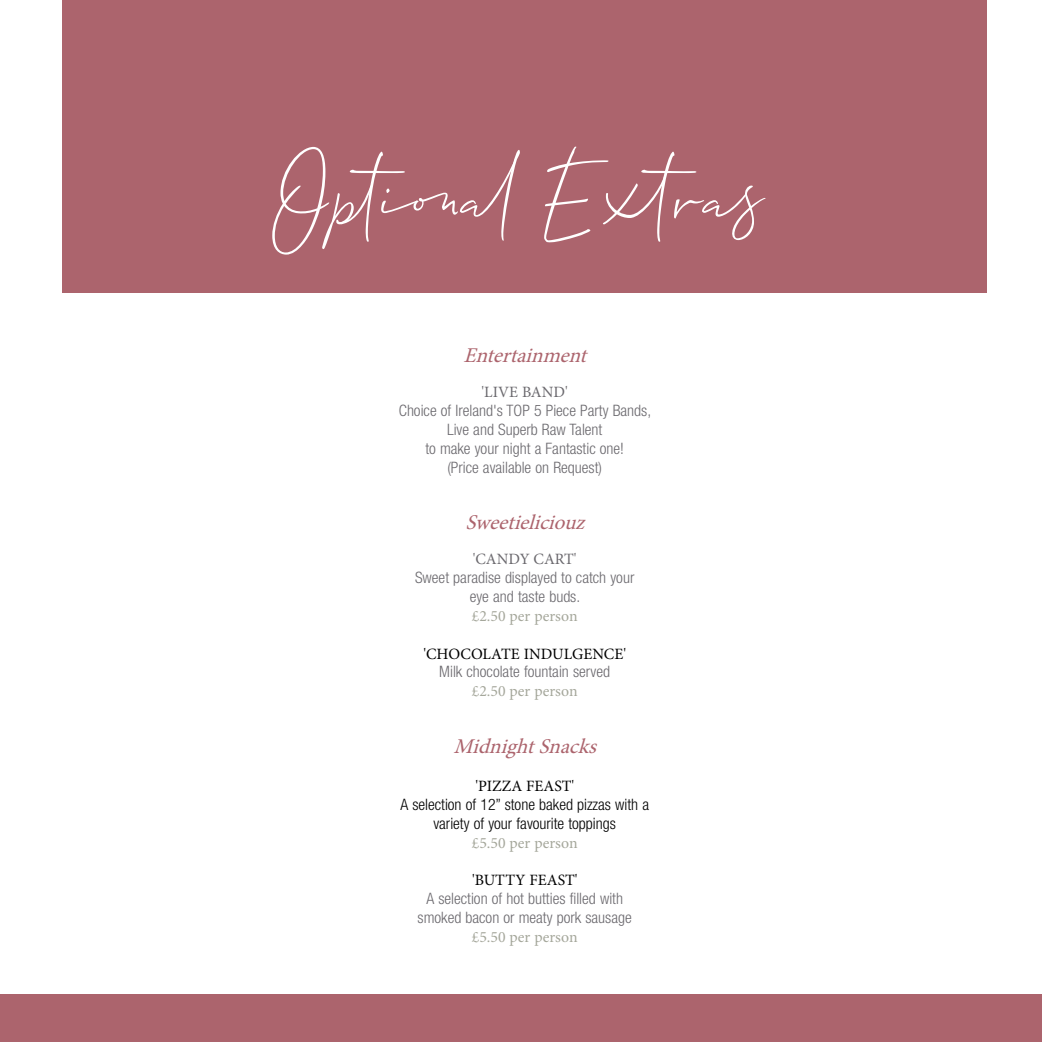
<style>
.page{position:relative;width:1042px;height:1042px;background:#fff}
.page>*{position:absolute;margin:0;border:0;box-sizing:border-box;transform-origin:0 0}
.t1{font:106.75px "Allison Script";color:#fff}
.t2{font:italic 21px "Minion Pro";color:#ac646d}
.t3{font:300 condensed 15.75px/18.9px "Helvetica Neue LT Std";color:#6b696e;text-align:center}
.t4{font:300 condensed 15.75px/18.9px "Helvetica Neue LT Std";color:#000;text-align:center}
.t5{font:15.75px "Minion Pro";color:#a5a79b}
.t6{font:15.75px "Minion Pro";color:#000}
.t7{font:15.75px "Minion Pro";color:#6b696e}
</style>
<div class="page">
<div style="left:62px;top:0;width:924px;height:293px;background:#ac646d"></div>
<div style="left:0;top:994px;width:1042px;height:48px;background:#ac646d"></div>
<h1 class="t1" style="left:275px;top:115px;width:490px">Optional Extras</h1>
<h2 class="t2" style="left:463px;top:341px;width:132px">Entertainment</h2>
<p class="t7" style="left:482px;top:381px;width:88px">'LIVE BAND'</p>
<p class="t3" style="left:399px;top:401px;width:254px">Choice of Ireland's TOP 5 Piece Party Bands, Live and Superb Raw Talent<br>to make your night a Fantastic one!<br>(Price available on Request)</p>
<h2 class="t2" style="left:465px;top:508px;width:128px">Sweetieliciouz</h2>
<p class="t7" style="left:473px;top:548px;width:105px">'CANDY CART'</p>
<p class="t3" style="left:415px;top:568px;width:221px">Sweet paradise displayed to catch your eye and taste buds.</p>
<p class="t5" style="left:472px;top:605px;width:107px">£2.50 per person</p>
<p class="t6" style="left:423px;top:643px;width:204px">'CHOCOLATE INDULGENCE'</p>
<p class="t3" style="left:439px;top:662px;width:172px">Milk chocolate fountain served</p>
<p class="t5" style="left:472px;top:681px;width:107px">£2.50 per person</p>
<h2 class="t2" style="left:453px;top:732px;width:152px">MidnightSnacks</h2>
<p class="t6" style="left:475px;top:775px;width:100px">'PIZZA FEAST'</p>
<p class="t4" style="left:400px;top:794px;width:250px">A selection of 12” stone baked pizzas with a variety of your favourite toppings</p>
<p class="t5" style="left:472px;top:832px;width:107px">£5.50 per person</p>
<p class="t6" style="left:472px;top:870px;width:107px">'BUTTY FEAST'</p>
<p class="t3" style="left:418px;top:889px;width:216px">A selection of hot butties filled with smoked bacon or meaty pork sausage</p>
<p class="t5" style="left:472px;top:926px;width:107px">£5.50 per person</p>
</div>
